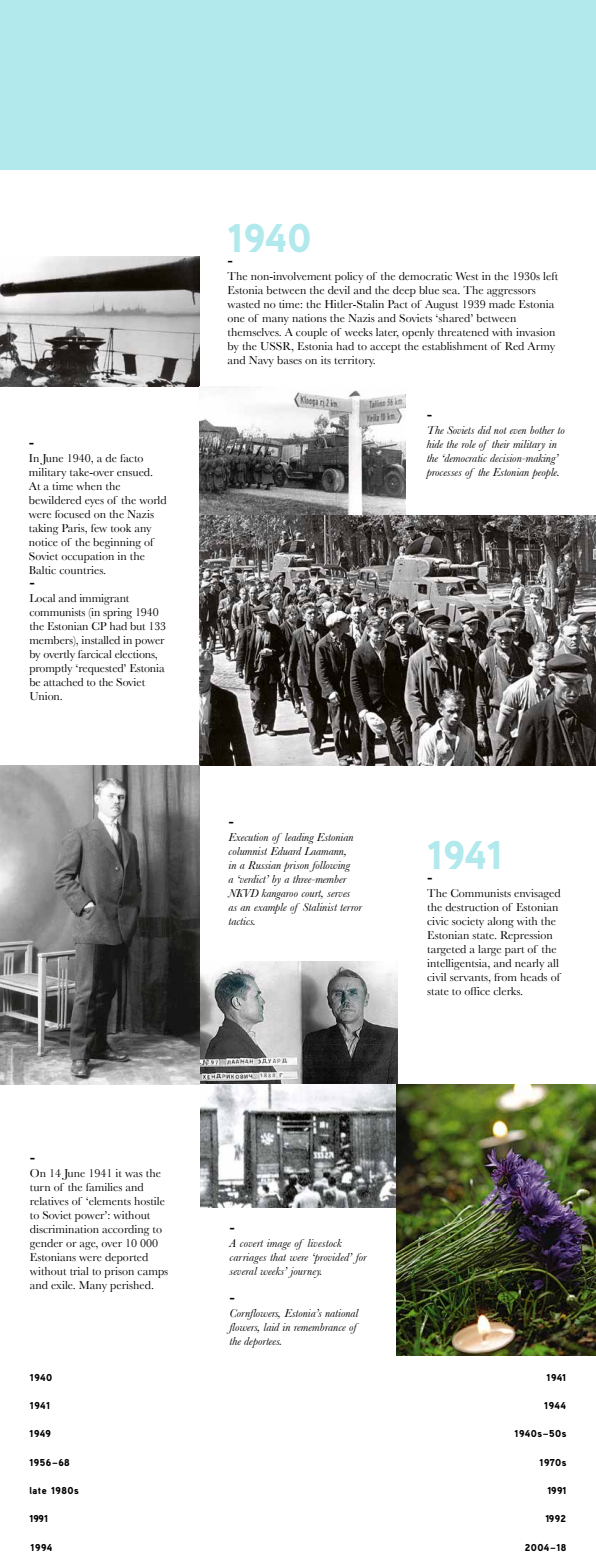
<style>
.page{position:relative;width:596px;height:1560px;background:#fff}
.page>*{position:absolute;margin:0;border:0;box-sizing:border-box;transform-origin:0 0}
.t1{font:900 40px "Aaux Pro";color:#b2e9ed}
.t2{font:12px/14px "Baskerville";color:#000}
.t3{font:italic 12px/14px "Baskerville";color:#000}
.t4{font:700 12px "Interstate";color:#000}
.t5{font:900 10px "Aaux Pro";letter-spacing:.05em;color:#000}
</style>
<div class="page">
<div style="left:0;top:0;width:595px;height:170px;background:#b2e9ed"></div>
<img style="left:0;top:257px;width:199px;height:129px">
<img style="left:199px;top:386px;width:206px;height:130px">
<img style="left:199px;top:516px;width:396px;height:249px">
<img style="left:199px;top:961px;width:198px;height:124px">
<img style="left:0;top:765px;width:199px;height:319px">
<svg style="left:200px;top:1084px;width:196px;height:123px"></svg>
<img style="left:396px;top:1084px;width:199px;height:271px">
<p class="t4" style="left:29px;top:437px;width:7px">–</p>
<p class="t2" style="left:29px;top:451px;width:139px">In June 1940, a de facto military take-over ensued.<br>At a time when the bewildered eyes of the world were focused on the Nazis taking Paris, few took any notice of the beginning of<br>Soviet occupation in the<br>Baltic countries.</p>
<p class="t4" style="left:29px;top:577px;width:7px">–</p>
<p class="t2" style="left:29px;top:591px;width:138px">Local and immigrant communists (in spring 1940 the Estonian CP had but 133 members), installed in power by overtly farcical elections, promptly ‘requested’ Estonia be attached to the Soviet<br>Union.</p>
<h1 class="t1" style="left:227px;top:212px;width:86px">1940</h1>
<p class="t4" style="left:227px;top:255px;width:7px">–</p>
<p class="t2" style="left:227px;top:269px;width:332px">The non-involvement policy of the democratic West in the 1930s left Estonia between the devil and the deep blue sea. The aggressors wasted no time: the Hitler-Stalin Pact of August 1939 made Estonia one of many nations the Nazis and Soviets ‘shared’ between themselves. A couple of weeks later, openly threatened with invasion by the USSR, Estonia had to accept the establishment of Red Army and Navy bases on its territory.</p>
<p class="t4" style="left:426px;top:409px;width:7px">–</p>
<p class="t3" style="left:426px;top:423px;width:139px">The Soviets did not even bother to hide the role of their military in the ‘democratic decision-making’ processes of the Estonian people.</p>
<p class="t4" style="left:228px;top:815px;width:7px">–</p>
<p class="t3" style="left:228px;top:829px;width:135px">Execution of leading Estonian columnist Eduard Laamann,<br>in a Russian prison following<br>a ‘verdict’ by a three-member<br>NKVD kangaroo court, serves as an example of Stalinist terror tactics.</p>
<h1 class="t1" style="left:427px;top:828px;width:77px">1941</h1>
<p class="t4" style="left:427px;top:871px;width:7px">–</p>
<p class="t2" style="left:427px;top:885px;width:135px">The Communists envisaged the destruction of Estonian civic society along with the<br>Estonian state. Repression targeted a large part of the intelligentsia, and nearly all civil servants, from heads of state to office clerks.</p>
<p class="t4" style="left:30px;top:1151px;width:7px">–</p>
<p class="t2" style="left:30px;top:1165px;width:140px">On 14 June 1941 it was the turn of the families and relatives of ‘elements hostile to Soviet power’: without discrimination according to gender or age, over 10 000<br>Estonians were deported without trial to prison camps and exile. Many perished.</p>
<p class="t4" style="left:229px;top:1221px;width:7px">–</p>
<p class="t3" style="left:229px;top:1235px;width:139px">A covert image of livestock carriages that were ‘provided’ for several weeks’ journey.</p>
<p class="t4" style="left:229px;top:1291px;width:7px">–</p>
<p class="t3" style="left:229px;top:1305px;width:130px">Cornflowers, Estonia’s national flowers, laid in remembrance of the deportees.</p>
<p class="t5" style="left:30px;top:1370px;width:24px">1940</p>
<p class="t5" style="left:546px;top:1370px;width:21px">1941</p>
<p class="t5" style="left:30px;top:1398px;width:22px">1941</p>
<p class="t5" style="left:543px;top:1398px;width:23px">1944</p>
<p class="t5" style="left:29px;top:1426px;width:23px">1949</p>
<p class="t5" style="left:514px;top:1426px;width:53px">1940s–50s</p>
<p class="t5" style="left:29px;top:1455px;width:42px">1956–68</p>
<p class="t5" style="left:539px;top:1455px;width:29px">1970s</p>
<p class="t5" style="left:29px;top:1483px;width:51px">late 1980s</p>
<p class="t5" style="left:547px;top:1483px;width:21px">1991</p>
<p class="t5" style="left:29px;top:1512px;width:20px">1991</p>
<p class="t5" style="left:545px;top:1512px;width:22px">1992</p>
<p class="t5" style="left:30px;top:1540px;width:23px">1994</p>
<p class="t5" style="left:524px;top:1540px;width:43px">2004–18</p>
</div>
